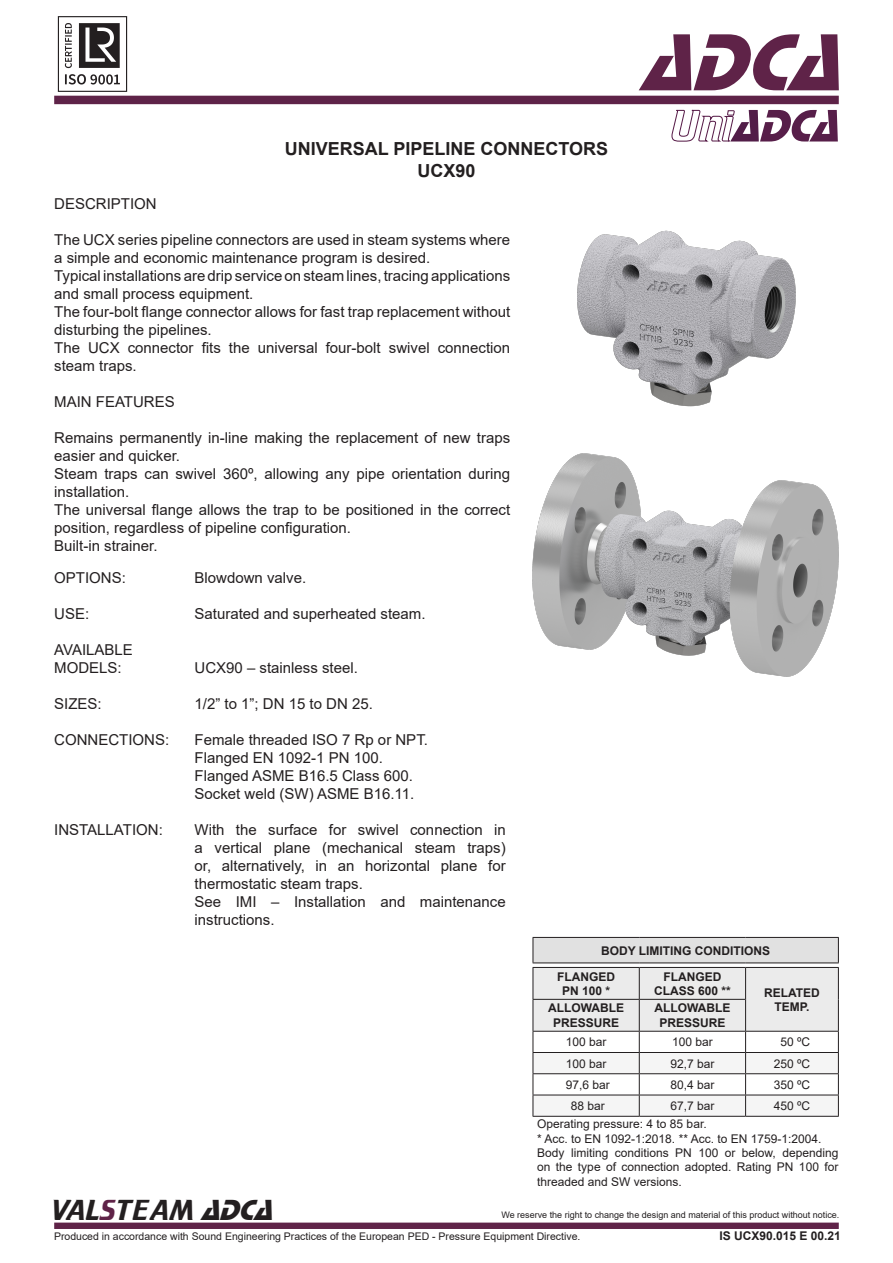
<style>
.page{position:relative;width:893px;height:1263px;background:#fff}
.page>*{position:absolute;margin:0;border:0;box-sizing:border-box;transform-origin:0 0}
.t1{font:italic 84px "Stop D";color:#5f2348}
.t2{font:30px "Trekker";color:#231f20}
.t3{font:700 18px "Arial";color:#231f20}
.t4{font:15px/18px "Arial";color:#231f20}
.Estilo_de_parágrafo{font:12px/14.4px "Arial";color:#231f20;text-align:justify}
.t5{font:700 12px "Arial";color:#231f20}
.t6{font:10.5px "Arial";color:#231f20}
.t7{font:9px "Arial";color:#231f20}
.s1{color:#5f2348}
.s2{font-family:"Stop D";font-style:italic}
</style>
<div class="page">
<div style="left:54px;top:96px;width:785px;height:8px;background:#5e2348"></div>
<div style="left:54px;top:1222px;width:785px;height:7px;background:#5f2348;border:2px solid #5f2348"></div>
<img style="left:57px;top:16px;width:71px;height:76px">
<svg style="left:671px;top:109px;width:167px;height:33px"></svg>
<img style="left:577px;top:230px;width:219px;height:177px">
<img style="left:532px;top:453px;width:307px;height:224px">
<hr style="left:533px;top:937px;width:106px;height:1px;background:#231f20">
<hr style="left:639px;top:937px;width:107px;height:1px;background:#231f20">
<hr style="left:746px;top:937px;width:93px;height:1px;background:#231f20">
<svg style="left:533px;top:938px;width:306px;height:178px"></svg>
<hr style="left:533px;top:1116px;width:106px;height:1px;background:#231f20">
<hr style="left:639px;top:1116px;width:107px;height:1px;background:#231f20">
<hr style="left:746px;top:1116px;width:93px;height:1px;background:#231f20">
<p class="t3" style="left:285px;top:136px;width:325px">UNIVERSAL PIPELINE CONNECTORS</p>
<p class="t3" style="left:417px;top:158px;width:60px">UCX90</p>
<p class="t4" style="left:54px;top:194px;width:104px">DESCRIPTION</p>
<p class="t4" style="left:54px;top:230px;width:458px">The UCX series pipeline connectors are used in steam systems where a simple and economic maintenance program is desired.</p>
<p class="t4" style="left:54px;top:266px;width:457px">Typical installations are drip service on steam lines, tracing applications and small process equipment.</p>
<p class="t4" style="left:54px;top:302px;width:458px">The four-bolt flange connector allows for fast trap replacement without disturbing the pipelines.</p>
<p class="t4" style="left:54px;top:338px;width:458px">The UCX connector fits the universal four-bolt swivel connection steam traps.</p>
<p class="t4" style="left:54px;top:392px;width:122px">MAIN FEATURES</p>
<p class="t4" style="left:54px;top:428px;width:457px">Remains permanently in-line making the replacement of new traps easier and quicker.</p>
<p class="t4" style="left:54px;top:464px;width:457px">Steam traps can swivel 360º, allowing any pipe orientation during installation.</p>
<p class="t4" style="left:54px;top:500px;width:458px">The universal flange allows the trap to be positioned in the correct position, regardless of pipeline configuration.</p>
<p class="t4" style="left:54px;top:536px;width:105px">Built-in strainer.</p>
<p class="t4" style="left:54px;top:569px;width:73px">OPTIONS:</p>
<p class="t4" style="left:54px;top:605px;width:37px">USE:</p>
<p class="t4" style="left:54px;top:641px;width:80px">AVAILABLE</p>
<p class="t4" style="left:54px;top:659px;width:69px">MODELS:</p>
<p class="t4" style="left:54px;top:695px;width:49px">SIZES:</p>
<p class="t4" style="left:54px;top:731px;width:117px">CONNECTIONS:</p>
<p class="t4" style="left:195px;top:569px;width:113px">Blowdown valve.</p>
<p class="t4" style="left:195px;top:605px;width:232px">Saturated and superheated steam.</p>
<p class="t4" style="left:195px;top:659px;width:165px">UCX90 – stainless steel.</p>
<p class="t4" style="left:195px;top:695px;width:180px">1/2” to 1”; DN 15 to DN 25.</p>
<p class="t4" style="left:195px;top:731px;width:235px">Female threaded ISO 7 Rp or NPT.</p>
<p class="t4" style="left:195px;top:749px;width:190px">Flanged EN 1092-1 PN 100.</p>
<p class="t4" style="left:195px;top:767px;width:220px">Flanged ASME B16.5 Class 600.</p>
<p class="t4" style="left:195px;top:785px;width:221px">Socket weld (SW) ASME B16.11.</p>
<p class="t4" style="left:195px;top:821px;width:313px;text-align:justify">With the surface for swivel connection in a vertical plane (mechanical steam traps) or, alternatively, in an horizontal plane for thermostatic steam traps.</p>
<p class="t4" style="left:195px;top:893px;width:313px">See IMI – Installation and maintenance instructions.</p>
<p class="t4" style="left:54px;top:821px;width:110px">INSTALLATION:</p>
<h1 class="t1" style="left:640px;top:14px;width:227px">ADCA</h1>
<p class="t5" style="left:601px;top:942px;width:171px">BODY LIMITING CONDITIONS</p>
<p class="t5" style="left:557px;top:968px;width:59px">FLANGED</p>
<p class="t5" style="left:562px;top:982px;width:50px">PN 100 *</p>
<p class="t5" style="left:663px;top:968px;width:59px">FLANGED</p>
<p class="t5" style="left:654px;top:982px;width:78px">CLASS 600 **</p>
<p class="t5" style="left:764px;top:984px;width:57px">RELATED</p>
<p class="t5" style="left:548px;top:1000px;width:77px">ALLOWABLE</p>
<p class="t5" style="left:774px;top:998px;width:37px">TEMP.</p>
<p class="t5" style="left:553px;top:1014px;width:68px">PRESSURE</p>
<p class="t5" style="left:654px;top:1000px;width:77px">ALLOWABLE</p>
<p class="t5" style="left:659px;top:1014px;width:68px">PRESSURE</p>
<p class="Estilo_de_parágrafo" style="left:566px;top:1035px;width:42px">100 bar</p>
<p class="Estilo_de_parágrafo" style="left:672px;top:1035px;width:42px">100 bar</p>
<p class="Estilo_de_parágrafo" style="left:780px;top:1035px;width:31px">50 ºC</p>
<p class="Estilo_de_parágrafo" style="left:566px;top:1056px;width:42px">100 bar</p>
<p class="Estilo_de_parágrafo" style="left:670px;top:1056px;width:46px">92,7 bar</p>
<p class="Estilo_de_parágrafo" style="left:774px;top:1056px;width:38px">250 ºC</p>
<p class="Estilo_de_parágrafo" style="left:566px;top:1077px;width:46px">97,6 bar</p>
<p class="Estilo_de_parágrafo" style="left:670px;top:1077px;width:46px">80,4 bar</p>
<p class="Estilo_de_parágrafo" style="left:774px;top:1077px;width:38px">350 ºC</p>
<p class="Estilo_de_parágrafo" style="left:571px;top:1098px;width:36px">88 bar</p>
<p class="Estilo_de_parágrafo" style="left:670px;top:1098px;width:46px">67,7 bar</p>
<p class="Estilo_de_parágrafo" style="left:774px;top:1098px;width:38px">450 ºC</p>
<p class="Estilo_de_parágrafo" style="left:537px;top:1117px;width:171px">Operating pressure: 4 to 85 bar.</p>
<p class="Estilo_de_parágrafo" style="left:537px;top:1131px;width:286px">* Acc. to EN 1092-1:2018. ** Acc. to EN 1759-1:2004.</p>
<p class="Estilo_de_parágrafo" style="left:537px;top:1145px;width:303px">Body limiting conditions PN 100 or below, depending on the type of connection adopted. Rating PN 100 for threaded and SW versions.</p>
<p class="t2" style="left:51px;top:1193px;width:232px">VAL<span class="s1">S</span>TEAM <span class="s2">ADCA</span></p>
<p class="t7" style="left:501px;top:1209px;width:340px">We reserve the right to change the design and material of this product without notice.</p>
<p class="t6" style="left:54px;top:1229px;width:528px">Produced in accordance with Sound Engineering Practices of the European PED - Pressure Equipment Directive.</p>
<p class="t5" style="left:720px;top:1227px;width:123px">IS UCX90.015 E 00.21</p>
</div>
